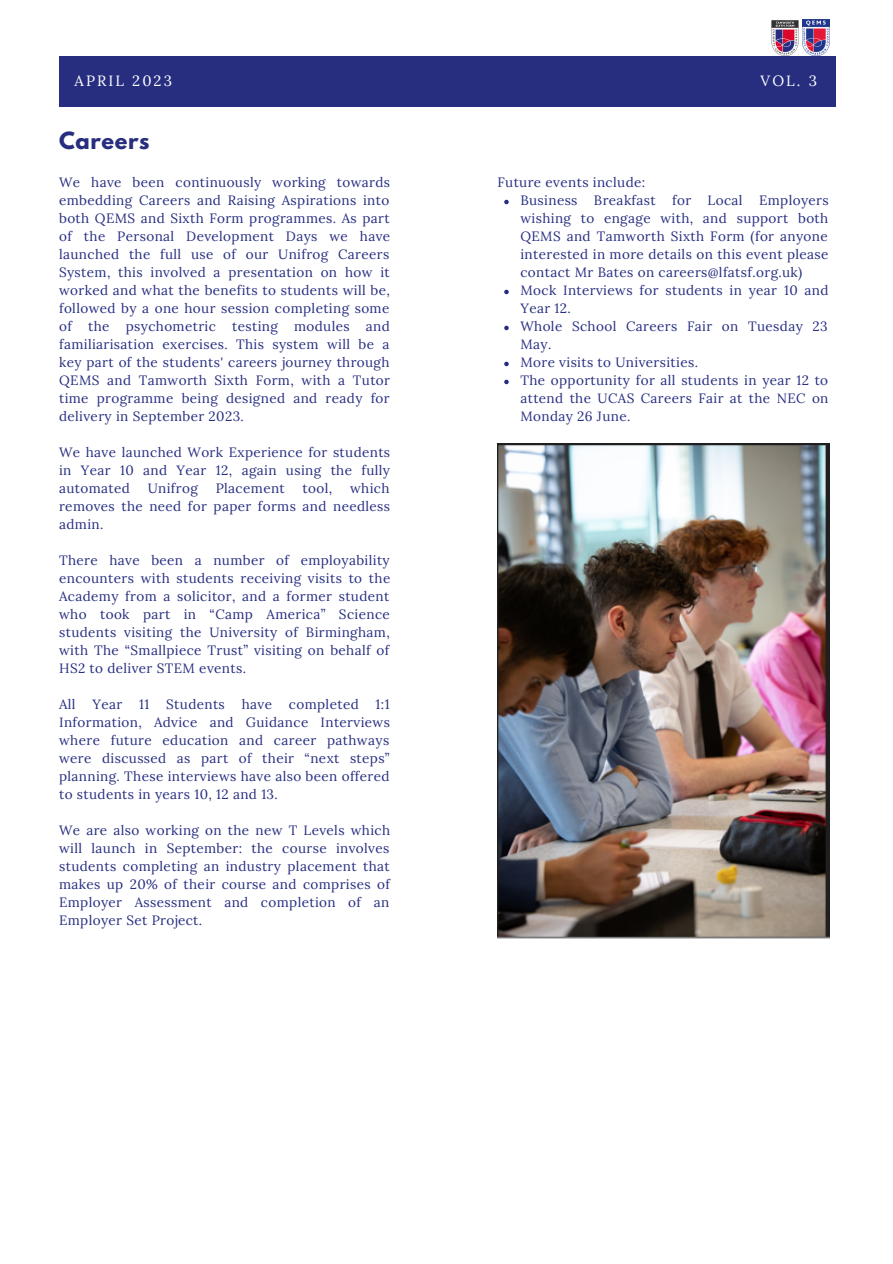
<style>
.page{position:relative;width:893px;height:1264px;background:#fff}
.page>*{position:absolute;margin:0;border:0;box-sizing:border-box;transform-origin:0 0}
.t1{font:700 21px "League Spartan";letter-spacing:.03em;color:#272e80}
.t2{font:14.85px "Lora";letter-spacing:.14em;color:#fff}
.t3{font:13.5px/18px "Lora";letter-spacing:.03em;color:#272e80;text-align:justify}
</style>
<div class="page">
<div style="left:59px;top:56px;width:776px;height:51px;background:#272e80"></div>
<img style="left:802px;top:20px;width:27px;height:36px">
<img style="left:771px;top:20px;width:27px;height:36px">
<img style="left:497px;top:444px;width:332px;height:494px">
<svg style="left:504px;top:200px;width:4px;height:4px"></svg>
<svg style="left:504px;top:290px;width:4px;height:4px"></svg>
<svg style="left:504px;top:326px;width:4px;height:4px"></svg>
<svg style="left:504px;top:362px;width:4px;height:4px"></svg>
<svg style="left:504px;top:380px;width:4px;height:4px"></svg>
<p class="t2" style="left:75px;top:71px;width:99px">APRIL 2023</p>
<p class="t2" style="left:760px;top:71px;width:58px">VOL. 3</p>
<h1 class="t1" style="left:59px;top:130px;width:92px">Careers</h1>
<p class="t3" style="left:59px;top:173px;width:332px">We have been continuously working towards embedding Careers and Raising Aspirations into both QEMS and Sixth Form programmes. As part of the Personal Development Days we have launched the full use of our Unifrog Careers System, this involved a presentation on how it worked and what the benefits to students will be, followed by a one hour session completing some of the psychometric testing modules and familiarisation exercises. This system will be a key part of the students' careers journey through QEMS and Tamworth Sixth Form, with a Tutor time programme being designed and ready for delivery in September 2023.</p>
<p class="t3" style="left:59px;top:443px;width:332px">We have launched Work Experience for students in Year 10 and Year 12, again using the fully automated</p>
<p class="t3" style="left:148px;top:479px;width:52px">Unifrog</p>
<p class="t3" style="left:216px;top:479px;width:71px">Placement</p>
<p class="t3" style="left:302px;top:479px;width:31px">tool,</p>
<p class="t3" style="left:59px;top:479px;width:332px;text-indent:291px">which removes the need for paper forms and needless admin.</p>
<p class="t3" style="left:59px;top:551px;width:333px">There have been a number of employability encounters with students receiving visits to the Academy from a solicitor, and a former student who took part in “Camp America” Science students visiting the University of Birmingham, with The “Smallpiece Trust” visiting on behalf of HS2 to deliver STEM events.</p>
<p class="t3" style="left:59px;top:695px;width:332px">All Year 11 Students have completed 1:1<br>Information, Advice and Guidance Interviews where future education and career pathways were discussed as part of their “next steps” planning. These interviews have also been offered to students in years 10, 12 and 13.</p>
<p class="t3" style="left:59px;top:821px;width:332px">We are also working on the new T Levels which will launch in September: the course involves students completing an industry placement that makes up 20% of their course and comprises of Employer Assessment and completion of an Employer Set Project.</p>
<p class="t3" style="left:497px;top:173px;width:149px">Future events include:</p>
<p class="t3" style="left:520px;top:191px;width:310px;text-align:left">Business Breakfast for Local Employers wishing to engage with, and support both QEMS and Tamworth Sixth Form (for anyone interested in more details on this event please contact Mr Bates on careers@lfatsf.org.uk)<br>Mock Interviews for students in year 10 and Year 12.<br>Whole School Careers Fair on Tuesday 23<br>May.<br>More visits to Universities.<br>The opportunity for all students in year 12 to attend the UCAS Careers Fair at the NEC on Monday 26 June.</p>
</div>
